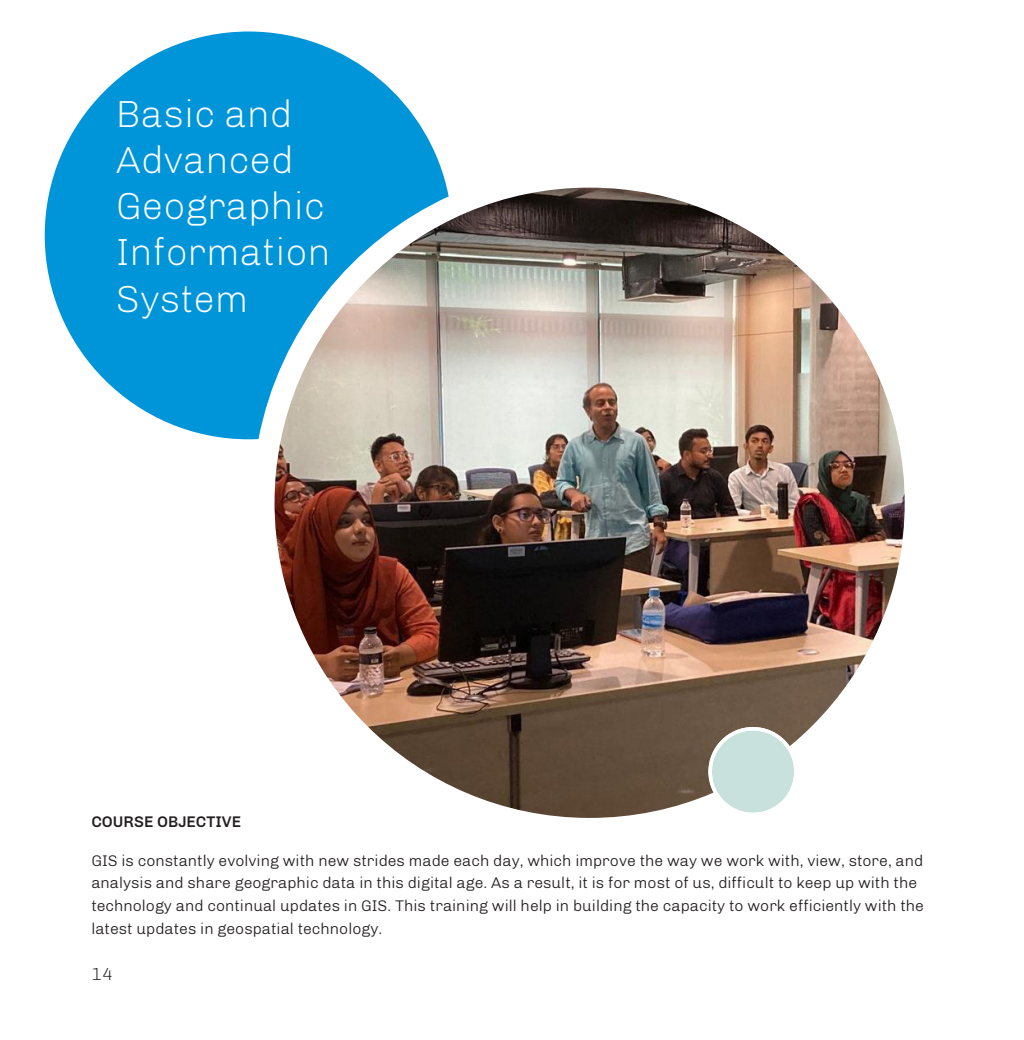
<style>
.page{position:relative;width:1024px;height:1040px;background:#fff}
.page>*{position:absolute;margin:0;border:0;box-sizing:border-box;transform-origin:0 0}
.Normal__Web{font:100 38.5px/46.2px "Chivo";color:#fff}
.t1{font:100 17.5px "Chivo";color:#231f20}
.Normal__Web-2{font:300 15.75px/22.8px "Chivo";color:#231f20}
.Normal__Web-3{font:500 15.75px "Chivo";color:#231f20}
</style>
<div class="page">
<img style="left:274px;top:188px;width:630px;height:630px;border-radius:315px">
<svg style="left:45px;top:31px;width:404px;height:408px;fill:#0095d9"></svg>
<div style="left:710px;top:728px;width:86px;height:86px;background:#c8e1dd;border-radius:50%"></div>
<div style="left:708px;top:727px;width:89px;height:89px;border:4px solid #fff;border-radius:50%"></div>
<p class="Normal__Web" style="left:116px;top:87px;width:216px">Basic and<br>Advanced<br>Geographic<br>Information<br>System</p>
<p class="Normal__Web-3" style="left:91px;top:809px;width:151px">COURSE OBJECTIVE</p>
<p class="Normal__Web-2" style="left:91px;top:847px;width:834px">GIS is constantly evolving with new strides made each day, which improve the way we work with, view, store, and analysis and share geographic data in this digital age. As a result, it is for most of us, difficult to keep up with the technology and continual updates in GIS. This training will help in building the capacity to work efficiently with the latest updates in geospatial technology.</p>
<p class="t1" style="left:91px;top:961px;width:23px">14</p>
</div>
